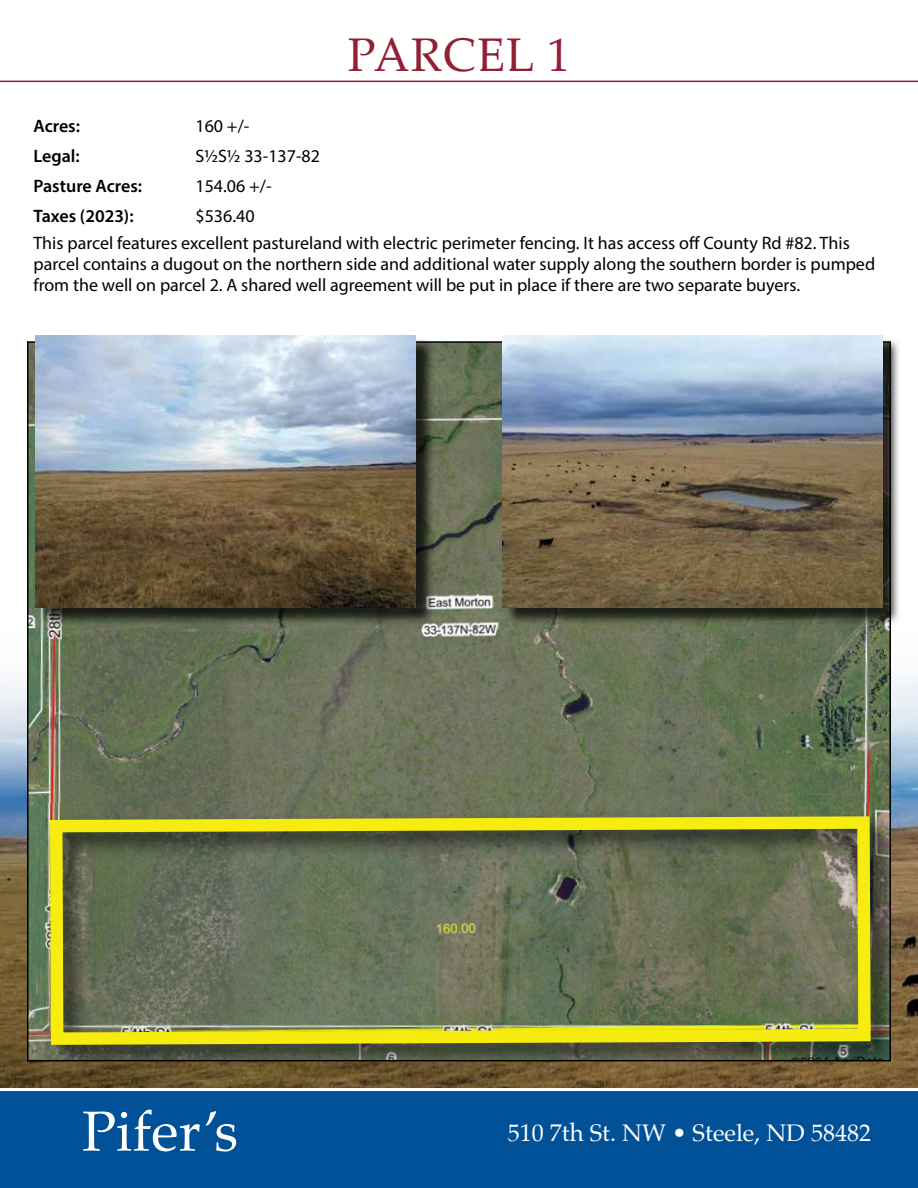
<style>
.page{position:relative;width:918px;height:1188px;background:#fff}
.page>*{position:absolute;margin:0;border:0;box-sizing:border-box;transform-origin:0 0}
.t1{font:56.55px "Palatino Linotype";color:#fff}
.t2{font:47.25px "Palatino Linotype";letter-spacing:.03em;color:#921f33}
.t3{font:24px "Palatino";color:#fff}
.t4{font:18px/27px "Myriad Pro";color:#000}
.t5{font:600 18px "Myriad Pro";color:#000}
</style>
<div class="page">
<img style="left:0;top:679px;width:918px;height:409px">
<div style="left:0;top:1091px;width:918px;height:97px;background:#005198"></div>
<hr style="left:0;top:81px;width:918px;height:1px;background:#921f33">
<img style="left:30px;top:344px;width:858px;height:714px">
<img style="left:37px;top:804px;width:851px;height:254px">
<svg style="left:44px;top:810px;width:833px;height:241px;background:#787e4c"></svg>
<div style="left:504px;top:338px;width:397px;height:288px;background:#000;opacity:.75"></div>
<img style="left:502px;top:335px;width:380px;height:272px">
<div style="left:38px;top:338px;width:397px;height:288px;background:#000;opacity:.75"></div>
<img style="left:36px;top:335px;width:380px;height:272px">
<h2 class="t2" style="left:348px;top:21px;width:224px">PARCEL 1</h2>
<p class="t5" style="left:33px;top:114px;width:48px">Acres:</p>
<p class="t4" style="left:195px;top:112px;width:55px">160 +/-</p>
<p class="t5" style="left:33px;top:144px;width:48px">Legal:</p>
<p class="t4" style="left:195px;top:142px;width:126px">S½S½ 33-137-82</p>
<p class="t5" style="left:33px;top:174px;width:110px">Pasture Acres:</p>
<p class="t4" style="left:195px;top:172px;width:78px">154.06 +/-</p>
<p class="t5" style="left:33px;top:204px;width:102px">Taxes (2023):</p>
<p class="t4" style="left:33px;top:202px;width:818px;text-indent:162px">$536.40<br>This parcel features excellent pastureland with electric perimeter fencing. It has access off County Rd #82. This</p>
<p class="t4" style="left:33px;top:253px;width:843px;line-height:21px">parcel contains a dugout on the northern side and additional water supply along the southern border is pumped from the well on parcel 2. A shared well agreement will be put in place if there are two separate buyers.</p>
<h1 class="t1" style="left:82px;top:1091px;width:158px">Pifer’s</h1>
<h3 class="t3" style="left:508px;top:1113px;width:365px">510 7th St. NW • Steele, ND 58482</h3>
</div>
